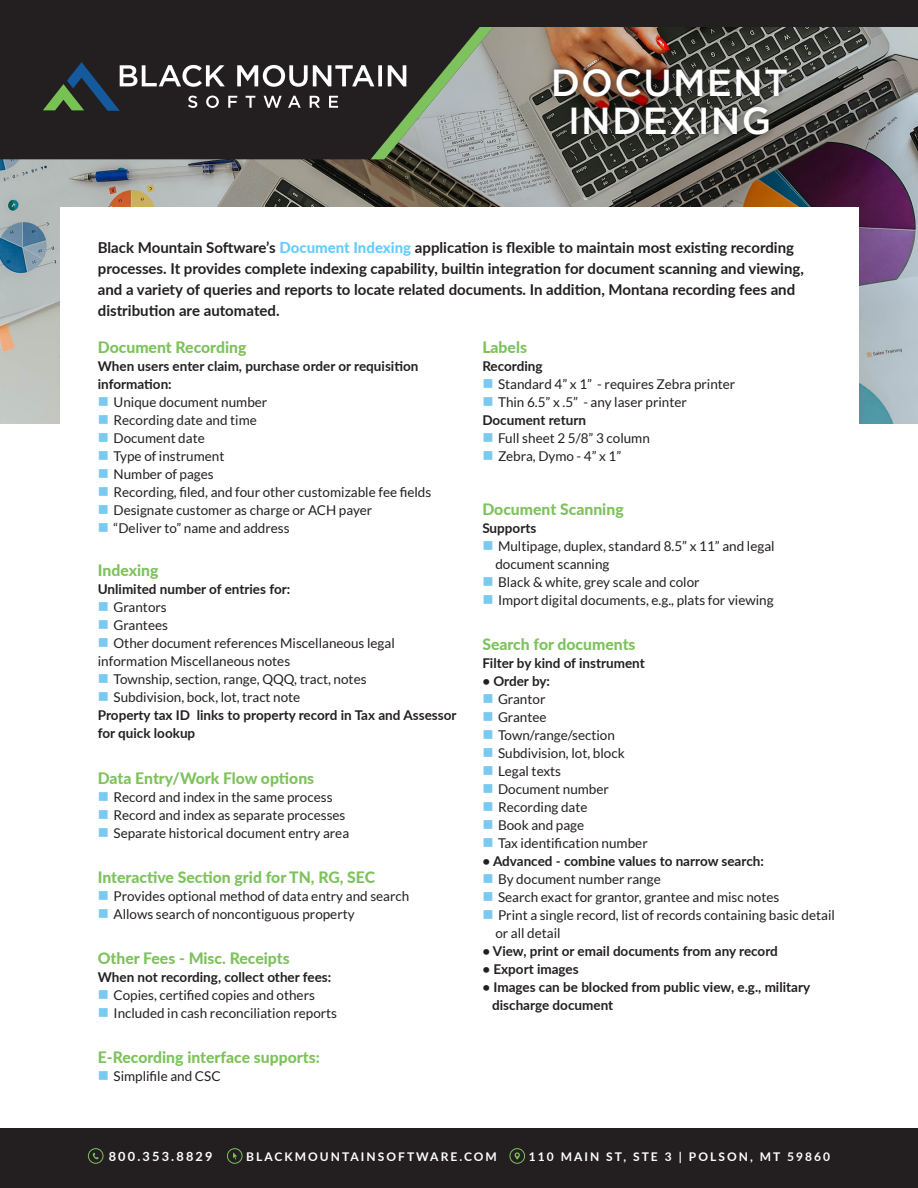
<style>
.page{position:relative;width:918px;height:1188px;background:#fff}
.page>*{position:absolute;margin:0;border:0;box-sizing:border-box;transform-origin:0 0}
.t1{font:500 37.5px "Gotham";letter-spacing:.035em;color:#fff}
.t2{font:800 15.75px "Lato";color:#7dc25c}
.t3{font:700 15px/21px "Lato";color:#231f20}
.t4{font:13.5px/18px "Lato";color:#231f20}
.t5{font:700 13.5px/18px "Lato";color:#231f20}
.t6{font:700 12.75px "Lato";letter-spacing:.17em;color:#fff}
.t7{font:700 12px "Lato";letter-spacing:.17em;color:#fff}
.s1{font-weight:800;color:#66ccfc}
.s2{color:#79c9f0}
</style>
<div class="page">
<img style="left:0;top:159px;width:918px;height:264px">
<svg style="left:0;top:0;width:918px;height:159px;background:#4f4946"></svg>
<svg style="left:43px;top:27px;width:450px;height:132px;background:#40413e"></svg>
<div style="left:546px;top:62px;width:248px;height:81px;background:#231f20;opacity:.75"></div>
<div style="left:60px;top:207px;width:798px;height:287px;background:#fff"></div>
<div style="left:0;top:1129px;width:918px;height:59px;background:#231f20"></div>
<svg style="left:88px;top:1148px;width:16px;height:16px"></svg>
<svg style="left:227px;top:1148px;width:16px;height:16px"></svg>
<svg style="left:509px;top:1148px;width:16px;height:16px"></svg>
<p class="t1" style="left:551px;top:62px;width:239px">DOCUMENT</p>
<p class="t1" style="left:568px;top:99px;width:205px">INDEXING</p>
<p class="t3" style="left:98px;top:236px;width:708px">Black Mountain Software’s <span class="s1">Document Indexing</span> application is flexible to maintain most existing recording processes. It provides complete indexing capability, built-in integration for document scanning and viewing, and a variety of queries and reports to locate related documents. In addition, Montana recording fees and distribution are automated.</p>
<p class="t2" style="left:98px;top:336px;width:150px">Document Recording</p>
<p class="t5" style="left:98px;top:357px;width:322px">When users enter claim, purchase order or requisition information:</p>
<p class="t4" style="left:98px;top:393px;width:171px"><span class="s2">■</span> Unique document number</p>
<p class="t4" style="left:98px;top:411px;width:160px"><span class="s2">■</span> Recording date and time</p>
<p class="t4" style="left:98px;top:429px;width:108px"><span class="s2">■</span> Document date</p>
<p class="t4" style="left:98px;top:447px;width:128px"><span class="s2">■</span> Type of instrument</p>
<p class="t4" style="left:98px;top:465px;width:117px"><span class="s2">■</span> Number of pages</p>
<p class="t4" style="left:98px;top:483px;width:335px"><span class="s2">■</span> Recording, filed, and four other customizable fee fields</p>
<p class="t4" style="left:98px;top:501px;width:276px"><span class="s2">■</span> Designate customer as charge or ACH payer</p>
<p class="t4" style="left:98px;top:519px;width:193px"><span class="s2">■</span> “Deliver to” name and address</p>
<p class="t2" style="left:98px;top:558px;width:62px">Indexing</p>
<p class="t5" style="left:98px;top:579px;width:194px">Unlimited number of entries for:</p>
<p class="t4" style="left:98px;top:598px;width:70px"><span class="s2">■</span> Grantors</p>
<p class="t4" style="left:98px;top:616px;width:72px"><span class="s2">■</span> Grantees</p>
<p class="t4" style="left:98px;top:634px;width:298px"><span class="s2">■</span> Other document references Miscellaneous legal information Miscellaneous notes</p>
<p class="t4" style="left:98px;top:670px;width:270px"><span class="s2">■</span> Township, section, range, QQQ, tract, notes</p>
<p class="t4" style="left:98px;top:688px;width:204px"><span class="s2">■</span> Subdivision, bock, lot, tract note</p>
<p class="t5" style="left:98px;top:705px;width:360px">Property tax ID links to property record in Tax and Assessor for quick lookup</p>
<p class="t2" style="left:98px;top:766px;width:218px">Data Entry/Work Flow options</p>
<p class="t4" style="left:98px;top:788px;width:236px"><span class="s2">■</span> Record and index in the same process</p>
<p class="t4" style="left:98px;top:806px;width:249px"><span class="s2">■</span> Record and index as separate processes</p>
<p class="t4" style="left:98px;top:824px;width:253px"><span class="s2">■</span> Separate historical document entry area</p>
<p class="t2" style="left:98px;top:865px;width:279px">Interactive Section grid for TN, RG, SEC</p>
<p class="t4" style="left:98px;top:887px;width:313px"><span class="s2">■</span> Provides optional method of data entry and search</p>
<p class="t4" style="left:98px;top:905px;width:258px"><span class="s2">■</span> Allows search of noncontiguous property</p>
<p class="t2" style="left:98px;top:946px;width:193px">Other Fees - Misc. Receipts</p>
<p class="t5" style="left:98px;top:967px;width:235px">When not recording, collect other fees:</p>
<p class="t4" style="left:98px;top:986px;width:219px"><span class="s2">■</span> Copies, certified copies and others</p>
<p class="t4" style="left:98px;top:1004px;width:241px"><span class="s2">■</span> Included in cash reconciliation reports</p>
<p class="t2" style="left:98px;top:1045px;width:224px">E-Recording interface supports:</p>
<p class="t4" style="left:98px;top:1067px;width:124px"><span class="s2">■</span> Simplifile and CSC</p>
<p class="t2" style="left:482px;top:336px;width:46px">Labels</p>
<p class="t5" style="left:482px;top:357px;width:62px">Recording</p>
<p class="t4" style="left:482px;top:375px;width:255px"><span class="s2">■</span> Standard 4” x 1” - requires Zebra printer</p>
<p class="t4" style="left:482px;top:393px;width:206px"><span class="s2">■</span> Thin 6.5” x .5” - any laser printer</p>
<p class="t5" style="left:482px;top:411px;width:105px">Document return</p>
<p class="t4" style="left:482px;top:429px;width:169px"><span class="s2">■</span> Full sheet 2 5/8” 3 column</p>
<p class="t4" style="left:482px;top:447px;width:141px"><span class="s2">■</span> Zebra, Dymo - 4” x 1”</p>
<p class="t2" style="left:482px;top:498px;width:143px">Document Scanning</p>
<p class="t5" style="left:482px;top:519px;width:55px">Supports</p>
<p class="t4" style="left:482px;top:537px;width:294px"><span class="s2">■</span> Multipage, duplex, standard 8.5” x 11” and legal</p>
<p class="t4" style="left:495px;top:555px;width:116px">document scanning</p>
<p class="t4" style="left:482px;top:573px;width:219px"><span class="s2">■</span> Black &amp; white, grey scale and color</p>
<p class="t4" style="left:482px;top:591px;width:293px"><span class="s2">■</span> Import digital documents, e.g., plats for viewing</p>
<p class="t2" style="left:482px;top:633px;width:155px">Search for documents</p>
<p class="t5" style="left:482px;top:654px;width:164px">Filter by kind of instrument</p>
<p class="t5" style="left:482px;top:672px;width:69px">• Order by:</p>
<p class="t4" style="left:482px;top:690px;width:65px"><span class="s2">■</span> Grantor</p>
<p class="t4" style="left:482px;top:708px;width:66px"><span class="s2">■</span> Grantee</p>
<p class="t4" style="left:482px;top:726px;width:134px"><span class="s2">■</span> Town/range/section</p>
<p class="t4" style="left:482px;top:744px;width:144px"><span class="s2">■</span> Subdivision, lot, block</p>
<p class="t4" style="left:482px;top:762px;width:80px"><span class="s2">■</span> Legal texts</p>
<p class="t4" style="left:482px;top:780px;width:128px"><span class="s2">■</span> Document number</p>
<p class="t4" style="left:482px;top:798px;width:107px"><span class="s2">■</span> Recording date</p>
<p class="t4" style="left:482px;top:816px;width:103px"><span class="s2">■</span> Book and page</p>
<p class="t4" style="left:482px;top:834px;width:167px"><span class="s2">■</span> Tax identification number</p>
<p class="t5" style="left:482px;top:852px;width:283px">• Advanced - combine values to narrow search:</p>
<p class="t4" style="left:482px;top:870px;width:180px"><span class="s2">■</span> By document number range</p>
<p class="t4" style="left:482px;top:888px;width:298px"><span class="s2">■</span> Search exact for grantor, grantee and misc notes</p>
<p class="t4" style="left:495px;top:906px;width:341px;text-indent:-13px"><span class="s2">■</span> Print a single record, list of records containing basic detail or all detail</p>
<p class="t5" style="left:482px;top:942px;width:297px">• View, print or email documents from any record</p>
<p class="t5" style="left:482px;top:960px;width:98px">• Export images</p>
<p class="t5" style="left:492px;top:978px;width:320px;text-indent:-10px">• Images can be blocked from public view, e.g., military discharge document</p>
<p class="t6" style="left:109px;top:1147px;width:105px">800.353.8829</p>
<p class="t7" style="left:246px;top:1148px;width:252px">BLACKMOUNTAINSOFTWARE.COM</p>
<p class="t7" style="left:529px;top:1148px;width:303px">110 MAIN ST, STE 3 | POLSON, MT 59860</p>
</div>
